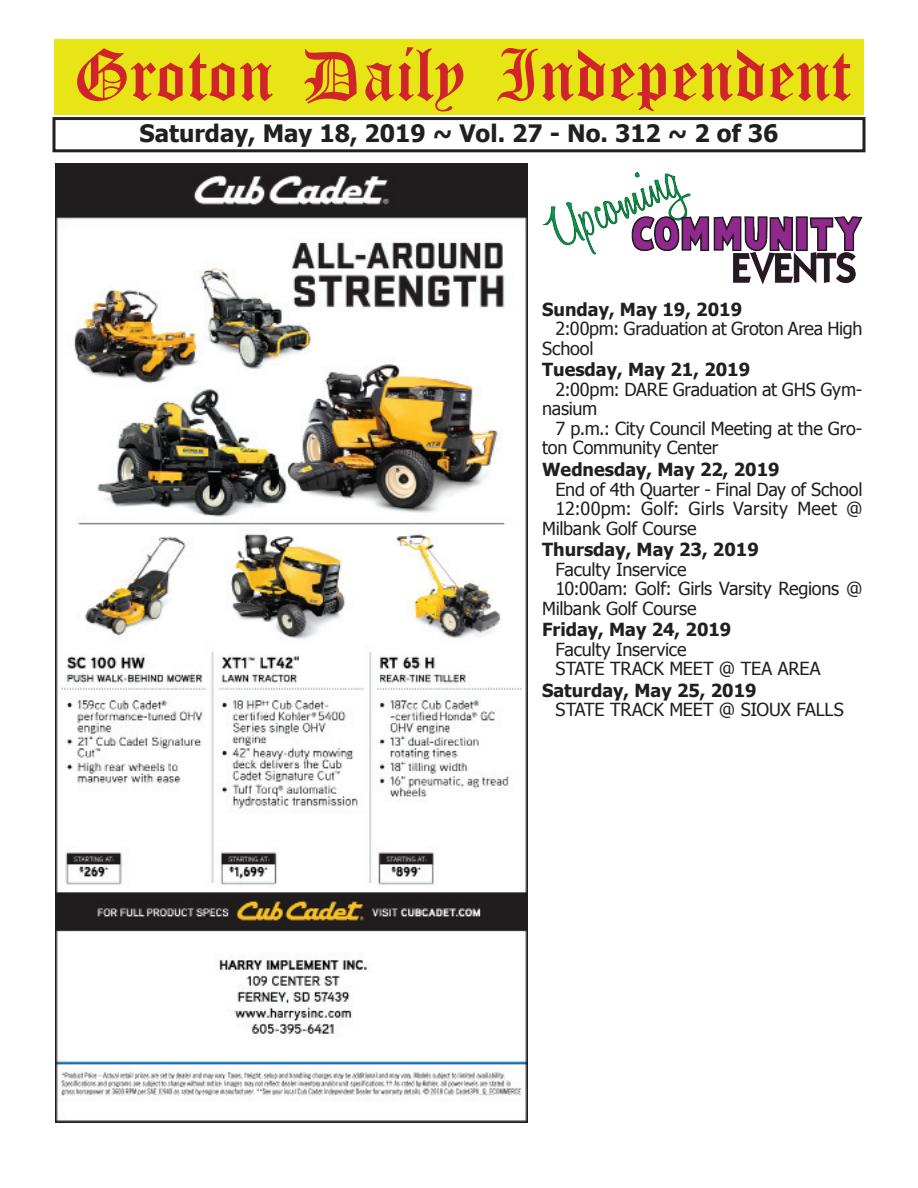
<style>
.page{position:relative;width:918px;height:1188px;background:#fff}
.page>*{position:absolute;margin:0;border:0;box-sizing:border-box;transform-origin:0 0}
.t1{font:54px "Old English Five";color:#d1232a}
.t2{font:700 24px "Tahoma";color:#231f20}
.t3{font:18px/19.5px "Tahoma";letter-spacing:-.01em;color:#231f20}
.t4{font:700 18px "Tahoma";color:#231f20}
.t5{font:18px "Tahoma";letter-spacing:.01em;color:#231f20}
</style>
<div class="page">
<div style="left:52px;top:117px;width:814px;height:35px;border:3px solid #231f20"></div>
<div style="left:54px;top:40px;width:810px;height:75px;background:#e7e515"></div>
<img style="left:56px;top:164px;width:471px;height:958px">
<img style="left:542px;top:173px;width:320px;height:112px">
<h1 class="t1" style="left:73px;top:50px;width:779px">Groton Daily Independent</h1>
<h2 class="t2" style="left:140px;top:116px;width:640px">Saturday, May 18, 2019 ~ Vol. 27 - No. 312 ~ 2 of 36</h2>
<p class="t4" style="left:542px;top:297px;width:202px">Sunday, May 19, 2019</p>
<p class="t3" style="left:542px;top:318px;width:322px;text-indent:14px">2:00pm: Graduation at Groton Area High<br>School</p>
<p class="t4" style="left:542px;top:357px;width:210px">Tuesday, May 21, 2019</p>
<p class="t3" style="left:542px;top:379px;width:322px;text-indent:14px">2:00pm: DARE Graduation at GHS Gym&shy;nasium</p>
<p class="t3" style="left:542px;top:418px;width:322px;text-indent:14px">7 p.m.: City Council Meeting at the Gro&shy;ton Community Center</p>
<p class="t4" style="left:542px;top:457px;width:239px">Wednesday, May 22, 2019</p>
<p class="t3" style="left:556px;top:478px;width:308px">End of 4th Quarter - Final Day of School</p>
<p class="t5" style="left:556px;top:496px;width:308px">12:00pm: Golf: Girls Varsity Meet @</p>
<p class="t3" style="left:542px;top:517px;width:156px">Milbank Golf Course</p>
<p class="t4" style="left:542px;top:537px;width:218px">Thursday, May 23, 2019</p>
<p class="t3" style="left:556px;top:558px;width:132px">Faculty Inservice</p>
<p class="t3" style="left:556px;top:578px;width:308px">10:00am: Golf: Girls Varsity Regions @</p>
<p class="t3" style="left:542px;top:597px;width:156px">Milbank Golf Course</p>
<p class="t4" style="left:542px;top:617px;width:191px">Friday, May 24, 2019</p>
<p class="t3" style="left:556px;top:639px;width:266px">Faculty Inservice<br>STATE TRACK MEET @ TEA AREA</p>
<p class="t4" style="left:542px;top:678px;width:216px">Saturday, May 25, 2019</p>
<p class="t3" style="left:556px;top:699px;width:290px">STATE TRACK MEET @ SIOUX FALLS</p>
</div>
